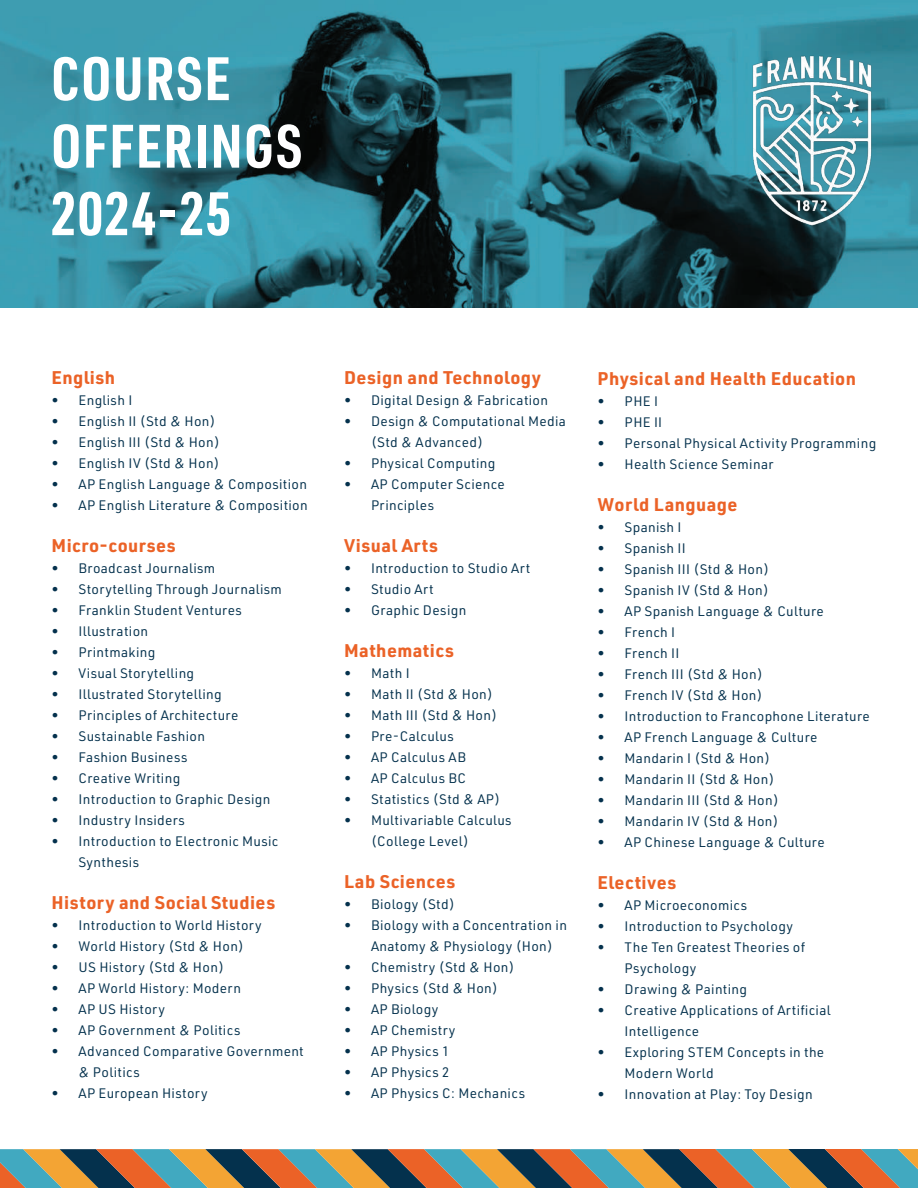
<style>
.page{position:relative;width:918px;height:1188px;background:#fff}
.page>*{position:absolute;margin:0;border:0;box-sizing:border-box;transform-origin:0 0}
.t1{font:700 60px/67.5px "URWDIN Cond";letter-spacing:.025em;color:#fff}
.t2{font:700 18px "URWDIN";letter-spacing:.025em;color:#eb6227}
.t3{font:13.5px/21px "URWDIN";letter-spacing:.025em;color:#04314d}
</style>
<div class="page">
<img style="left:0;top:0;width:918px;height:308px">
<img style="left:740px;top:51px;width:141px;height:179px">
<svg style="left:0;top:1149px;width:918px;height:39px;background:#887a5e"></svg>
<h1 class="t1" style="left:51px;top:43px;width:253px">COURSE<br>OFFERINGS<br>2024-25</h1>
<h2 class="t2" style="left:52px;top:365px;width:65px">English</h2>
<p class="t3" style="left:52px;top:390px;width:82px">• English I</p>
<p class="t3" style="left:52px;top:411px;width:166px">• English II (Std &amp; Hon)</p>
<p class="t3" style="left:52px;top:432px;width:170px">• English III (Std &amp; Hon)</p>
<p class="t3" style="left:52px;top:453px;width:170px">• English IV (Std &amp; Hon)</p>
<p class="t3" style="left:52px;top:474px;width:257px">• AP English Language &amp; Composition</p>
<p class="t3" style="left:52px;top:495px;width:258px">• AP English Literature &amp; Composition</p>
<h2 class="t2" style="left:52px;top:533px;width:126px">Micro-courses</h2>
<p class="t3" style="left:52px;top:558px;width:165px">• Broadcast Journalism</p>
<p class="t3" style="left:52px;top:579px;width:232px">• Storytelling Through Journalism</p>
<p class="t3" style="left:52px;top:600px;width:192px">• Franklin Student Ventures</p>
<p class="t3" style="left:52px;top:621px;width:98px">• Illustration</p>
<p class="t3" style="left:52px;top:642px;width:105px">• Printmaking</p>
<p class="t3" style="left:52px;top:663px;width:144px">• Visual Storytelling</p>
<p class="t3" style="left:52px;top:684px;width:172px">• Illustrated Storytelling</p>
<p class="t3" style="left:52px;top:705px;width:188px">• Principles of Architecture</p>
<p class="t3" style="left:52px;top:726px;width:155px">• Sustainable Fashion</p>
<p class="t3" style="left:52px;top:747px;width:138px">• Fashion Business</p>
<p class="t3" style="left:52px;top:768px;width:130px">• Creative Writing</p>
<p class="t3" style="left:52px;top:789px;width:220px">• Introduction to Graphic Design</p>
<p class="t3" style="left:52px;top:810px;width:135px">• Industry Insiders</p>
<p class="t3" style="left:79px;top:831px;width:201px;text-indent:-27px">• Introduction to Electronic Music<br>Synthesis</p>
<h2 class="t2" style="left:52px;top:890px;width:225px">History and Social Studies</h2>
<p class="t3" style="left:52px;top:915px;width:212px">• Introduction to World History</p>
<p class="t3" style="left:52px;top:936px;width:194px">• World History (Std &amp; Hon)</p>
<p class="t3" style="left:52px;top:957px;width:174px">• US History (Std &amp; Hon)</p>
<p class="t3" style="left:52px;top:978px;width:191px">• AP World History: Modern</p>
<p class="t3" style="left:52px;top:999px;width:115px">• AP US History</p>
<p class="t3" style="left:52px;top:1020px;width:190px">• AP Government &amp; Politics</p>
<p class="t3" style="left:79px;top:1041px;width:227px;text-indent:-27px">• Advanced Comparative Government &amp; Politics</p>
<p class="t3" style="left:52px;top:1083px;width:158px">• AP European History</p>
<h2 class="t2" style="left:344px;top:365px;width:198px">Design and Technology</h2>
<p class="t3" style="left:344px;top:389px;width:206px">• Digital Design &amp; Fabrication</p>
<p class="t3" style="left:371px;top:410px;width:196px;text-indent:-27px">• Design &amp; Computational Media (Std &amp; Advanced)</p>
<p class="t3" style="left:344px;top:452px;width:153px">• Physical Computing</p>
<p class="t3" style="left:371px;top:473px;width:135px;text-indent:-27px">• AP Computer Science<br>Principles</p>
<h2 class="t2" style="left:344px;top:533px;width:96px">Visual Arts</h2>
<p class="t3" style="left:344px;top:557px;width:188px">• Introduction to Studio Art</p>
<p class="t3" style="left:344px;top:578px;width:91px">• Studio Art</p>
<p class="t3" style="left:344px;top:599px;width:124px">• Graphic Design</p>
<h2 class="t2" style="left:344px;top:638px;width:111px">Mathematics</h2>
<p class="t3" style="left:344px;top:662px;width:67px">• Math I</p>
<p class="t3" style="left:344px;top:683px;width:150px">• Math II (Std &amp; Hon)</p>
<p class="t3" style="left:344px;top:704px;width:155px">• Math III (Std &amp; Hon)</p>
<p class="t3" style="left:344px;top:725px;width:111px">• Pre-Calculus</p>
<p class="t3" style="left:344px;top:746px;width:123px">• AP Calculus AB</p>
<p class="t3" style="left:344px;top:767px;width:124px">• AP Calculus BC</p>
<p class="t3" style="left:344px;top:788px;width:158px">• Statistics (Std &amp; AP)</p>
<p class="t3" style="left:371px;top:809px;width:142px;text-indent:-27px">• Multivariable Calculus (College Level)</p>
<h2 class="t2" style="left:344px;top:869px;width:113px">Lab Sciences</h2>
<p class="t3" style="left:344px;top:893px;width:112px">• Biology (Std)</p>
<p class="t3" style="left:371px;top:914px;width:197px;text-indent:-27px">• Biology with a Concentration in<br>Anatomy &amp; Physiology (Hon)</p>
<p class="t3" style="left:344px;top:956px;width:172px">• Chemistry (Std &amp; Hon)</p>
<p class="t3" style="left:344px;top:977px;width:155px">• Physics (Std &amp; Hon)</p>
<p class="t3" style="left:344px;top:998px;width:96px">• AP Biology</p>
<p class="t3" style="left:344px;top:1019px;width:113px">• AP Chemistry</p>
<p class="t3" style="left:344px;top:1040px;width:107px">• AP Physics 1</p>
<p class="t3" style="left:344px;top:1061px;width:107px">• AP Physics 2</p>
<p class="t3" style="left:344px;top:1082px;width:183px">• AP Physics C: Mechanics</p>
<h2 class="t2" style="left:598px;top:366px;width:260px">Physical and Health Education</h2>
<p class="t3" style="left:598px;top:390px;width:62px">• PHE I</p>
<p class="t3" style="left:598px;top:411px;width:66px">• PHE II</p>
<p class="t3" style="left:598px;top:432px;width:280px">• Personal Physical Activity Programming</p>
<p class="t3" style="left:598px;top:453px;width:177px">• Health Science Seminar</p>
<h2 class="t2" style="left:598px;top:492px;width:141px">World Language</h2>
<p class="t3" style="left:598px;top:516px;width:85px">• Spanish I</p>
<p class="t3" style="left:598px;top:537px;width:90px">• Spanish II</p>
<p class="t3" style="left:598px;top:558px;width:173px">• Spanish III (Std &amp; Hon)</p>
<p class="t3" style="left:598px;top:579px;width:173px">• Spanish IV (Std &amp; Hon)</p>
<p class="t3" style="left:598px;top:600px;width:228px">• AP Spanish Language &amp; Culture</p>
<p class="t3" style="left:598px;top:621px;width:79px">• French I</p>
<p class="t3" style="left:598px;top:642px;width:83px">• French II</p>
<p class="t3" style="left:598px;top:663px;width:167px">• French III (Std &amp; Hon)</p>
<p class="t3" style="left:598px;top:684px;width:167px">• French IV (Std &amp; Hon)</p>
<p class="t3" style="left:598px;top:705px;width:274px">• Introduction to Francophone Literature</p>
<p class="t3" style="left:598px;top:726px;width:221px">• AP French Language &amp; Culture</p>
<p class="t3" style="left:598px;top:747px;width:174px">• Mandarin I (Std &amp; Hon)</p>
<p class="t3" style="left:598px;top:768px;width:179px">• Mandarin II (Std &amp; Hon)</p>
<p class="t3" style="left:598px;top:789px;width:183px">• Mandarin III (Std &amp; Hon)</p>
<p class="t3" style="left:598px;top:810px;width:183px">• Mandarin IV (Std &amp; Hon)</p>
<p class="t3" style="left:598px;top:831px;width:229px">• AP Chinese Language &amp; Culture</p>
<h2 class="t2" style="left:598px;top:870px;width:80px">Electives</h2>
<p class="t3" style="left:598px;top:894px;width:151px">• AP Microeconomics</p>
<p class="t3" style="left:598px;top:915px;width:197px">• Introduction to Psychology</p>
<p class="t3" style="left:625px;top:936px;width:182px;text-indent:-27px">• The Ten Greatest Theories of<br>Psychology</p>
<p class="t3" style="left:598px;top:978px;width:151px">• Drawing &amp; Painting</p>
<p class="t3" style="left:625px;top:999px;width:208px;text-indent:-27px">• Creative Applications of Artificial<br>Intelligence</p>
<p class="t3" style="left:625px;top:1041px;width:201px;text-indent:-27px">• Exploring STEM Concepts in the<br>Modern World</p>
<p class="t3" style="left:598px;top:1083px;width:217px">• Innovation at Play: Toy Design</p>
</div>
